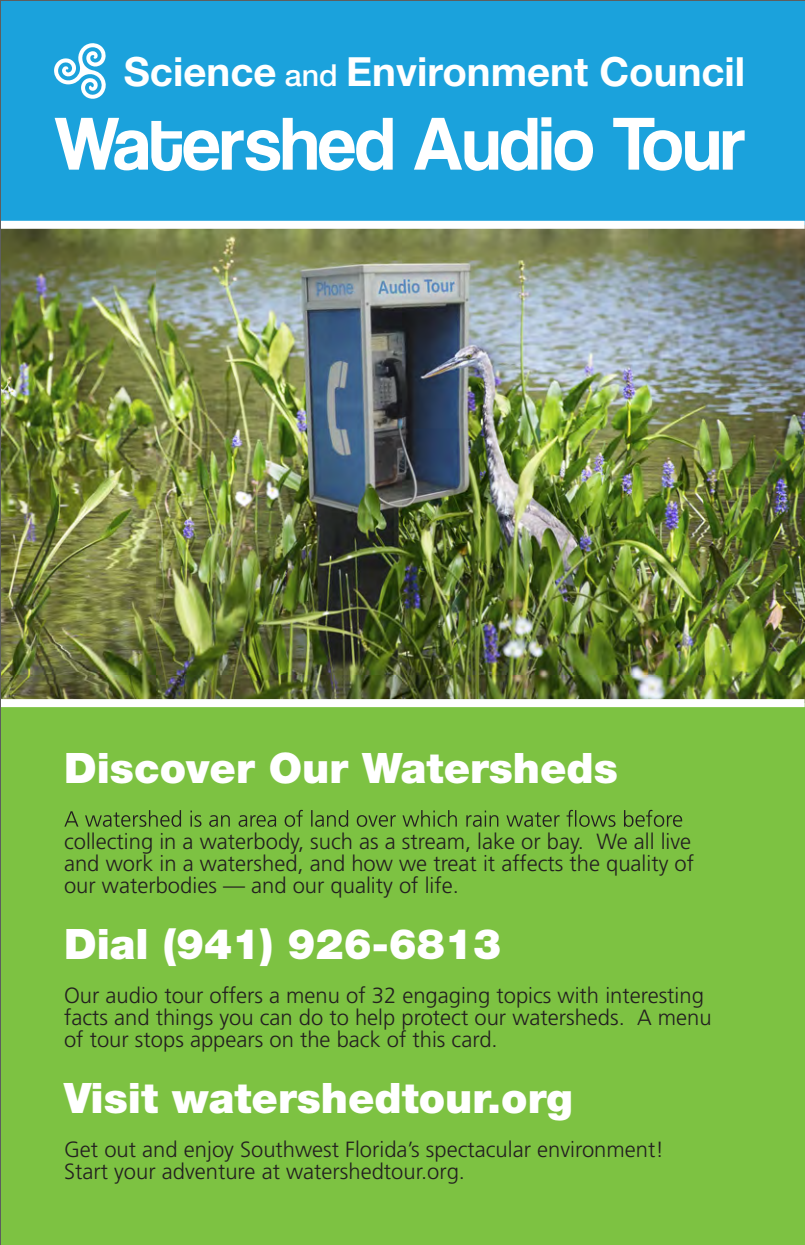
<style>
.page{position:relative;width:805px;height:1245px;background:#fff}
.page>*{position:absolute;margin:0;border:0;box-sizing:border-box;transform-origin:0 0}
.t1{font:72px "Coolvetica";color:#fff}
.t2{font:900 42px "Helvetica Neue LT";color:#fff}
.t3{font:700 40.2px "Helvetica Neue LT";color:#fff}
.t4{font:300 22px/22px "Frutiger LT Std";color:#231f20}
.s1{font-weight:500;font-size:30.4px}
</style>
<div class="page">
<img style="left:1px;top:229px;width:804px;height:470px">
<div style="left:1px;top:1px;width:804px;height:224px;background:#1ba2dc"></div>
<div style="left:1px;top:703px;width:804px;height:541px;background:#7dc242"></div>
<svg style="left:64px;top:809px;width:618px;height:17px"></svg>
<div style="left:1px;top:221px;width:804px;height:8px;background:#fff"></div>
<div style="left:1px;top:699px;width:804px;height:8px;background:#fff"></div>
<svg style="left:54px;top:43px;width:52px;height:56px"></svg>
<hr style="left:0;top:0;width:805px;height:1px;background:#5d5e5e">
<hr style="left:0;top:0;width:1px;height:1244px;background:#5d5e5e">
<h3 class="t3" style="left:124px;top:47px;width:623px">Science <span class="s1">and</span> Environment Council</h3>
<h1 class="t1" style="left:54px;top:106px;width:693px">Watershed Audio Tour</h1>
<h2 class="t2" style="left:64px;top:742px;width:555px">Discover Our Watersheds</h2>
<p class="t4" style="left:64px;top:830px;width:632px">collecting in a waterbody, such as a stream, lake or bay. We all live and work in a watershed, and how we treat it affects the quality of our waterbodies — and our quality of life.</p>
<h2 class="t2" style="left:64px;top:918px;width:438px">Dial (941) 926-6813</h2>
<p class="t4" style="left:64px;top:984px;width:649px">Our audio tour offers a menu of 32 engaging topics with interesting facts and things you can do to help protect our watersheds. A menu of tour stops appears on the back of this card.</p>
<h2 class="t2" style="left:64px;top:1072px;width:510px">Visit watershedtour.org</h2>
<p class="t4" style="left:64px;top:1138px;width:601px">Get out and enjoy Southwest Florida’s spectacular environment!<br>Start your adventure at watershedtour.org.</p>
</div>
